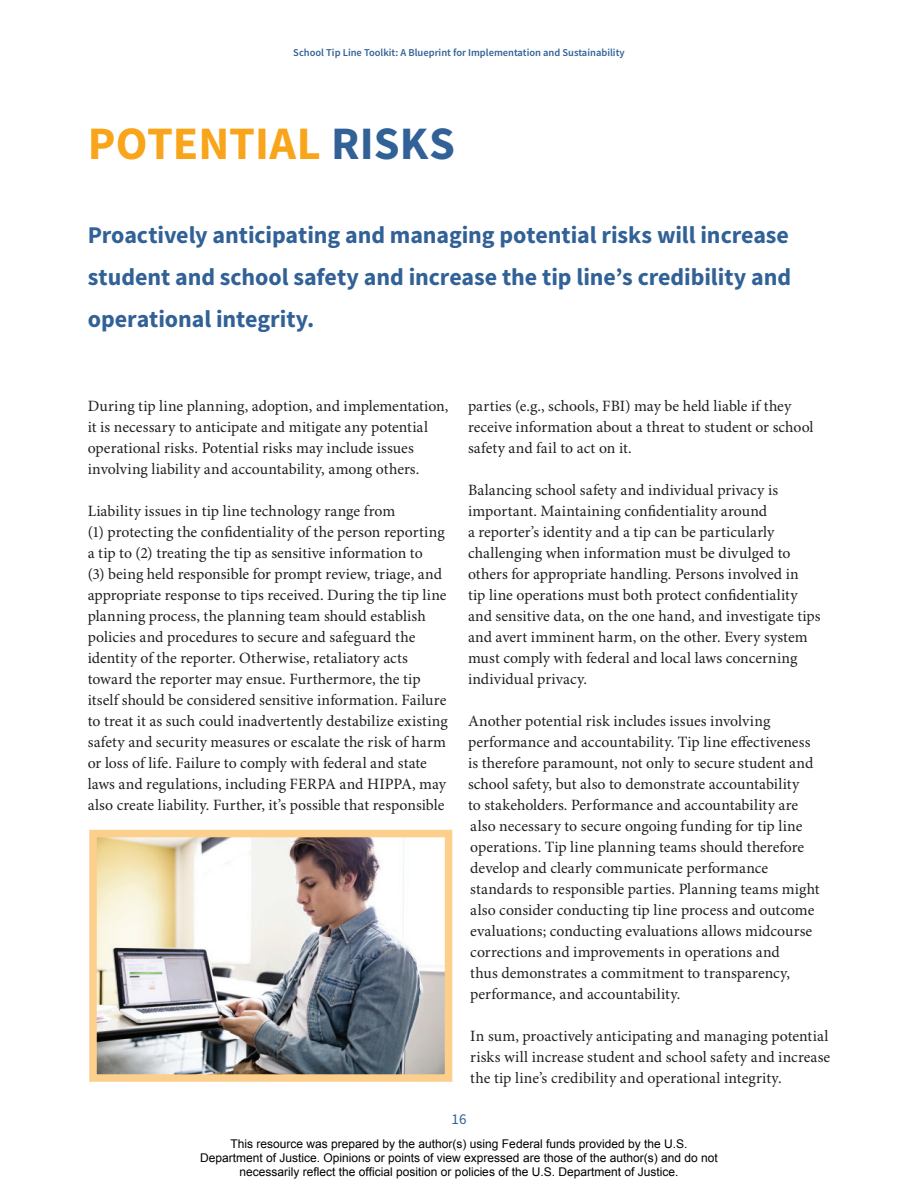
<style>
.page{position:relative;width:918px;height:1188px;background:#fff}
.page>*{position:absolute;margin:0;border:0;box-sizing:border-box;transform-origin:0 0}
.t1{font:700 46.5px "Source Sans Pro";letter-spacing:.005em;color:#f9a51b}
.t2{font:700 24px/42px "Source Sans Pro";letter-spacing:-.005em;color:#316196;text-align:justify}
.t3{font:15.75px/21px "Minion Pro";letter-spacing:.005em;color:#231f20}
.t4{font:15px "Source Sans Pro";color:#316196}
.t5{font:12px/14.4px "Arial";color:#000;text-align:center}
.t6{font:600 10.5px "Source Sans Pro";color:#316196}
.s1{color:#316196}
</style>
<div class="page">
<img style="left:98px;top:839px;width:345px;height:234px">
<div style="left:89px;top:830px;width:363px;height:252px;border:8px solid #fdcf8c"></div>
<p class="t6" style="left:293px;top:45px;width:333px">School Tip Line Toolkit: A Blueprint for Implementation and Sustainability</p>
<h1 class="t1" style="left:88px;top:112px;width:369px">POTENTIAL <span class="s1">RISKS</span></h1>
<h2 class="t2" style="left:88px;top:214px;width:705px">Proactively anticipating and managing potential risks will increase student and school safety and increase the tip line’s credibility and operational integrity.</h2>
<p class="t3" style="left:88px;top:396px;width:362px">During tip line planning, adoption, and implementation, it is necessary to anticipate and mitigate any potential operational risks. Potential risks may include issues involving liability and accountability, among others.</p>
<p class="t3" style="left:88px;top:501px;width:309px">Liability issues in tip line technology range from</p>
<p class="t3" style="left:88px;top:522px;width:359px">(1) protecting the confdentiality of the person reporting a tip to (2) treating the tip as sensitive information to</p>
<p class="t3" style="left:88px;top:564px;width:362px">(3) being held responsible for prompt review, triage, and appropriate response to tips received. During the tip line planning process, the planning team should establish policies and procedures to secure and safeguard the identity of the reporter. Otherwise, retaliatory acts toward the reporter may ensue. Furthermore, the tip itself should be considered sensitive information. Failure to treat it as such could inadvertently destabilize existing safety and security measures or escalate the risk of harm or loss of life. Failure to comply with federal and state laws and regulations, including FERPA and HIPPA, may also create liability. Further, it’s possible that responsible</p>
<p class="t3" style="left:468px;top:396px;width:347px">parties (e.g., schools, FBI) may be held liable if they receive information about a threat to student or school safety and fail to act on it.</p>
<p class="t3" style="left:468px;top:480px;width:354px">Balancing school safety and individual privacy is important. Maintaining confdentiality around<br>a reporter’s identity and a tip can be particularly challenging when information must be divulged to others for appropriate handling. Persons involved in<br>tip line operations must both protect confdentiality and sensitive data, on the one hand, and investigate tips and avert imminent harm, on the other. Every system must comply with federal and local laws concerning individual privacy.</p>
<p class="t3" style="left:468px;top:711px;width:353px">Another potential risk includes issues involving performance and accountability. Tip line efectiveness is therefore paramount, not only to secure student and school safety, but also to demonstrate accountability<br>to stakeholders. Performance and accountability are also necessary to secure ongoing funding for tip line operations. Tip line planning teams should therefore develop and clearly communicate performance standards to responsible parties. Planning teams might also consider conducting tip line process and outcome evaluations; conducting evaluations allows midcourse corrections and improvements in operations and<br>thus demonstrates a commitment to transparency, performance, and accountability.</p>
<p class="t3" style="left:470px;top:1026px;width:361px;text-align:justify">In sum, proactively anticipating and managing potential risks will increase student and school safety and increase the tip line’s credibility and operational integrity.</p>
<p class="t4" style="left:452px;top:1110px;width:16px">16</p>
<p class="t5" style="left:200px;top:1136px;width:519px">This resource was prepared by the author(s) using Federal funds provided by the U.S.<br>Department of Justice. Opinions or points of view expressed are those of the author(s) and do not necessarily reflect the official position or policies of the U.S. Department of Justice.</p>
</div>
